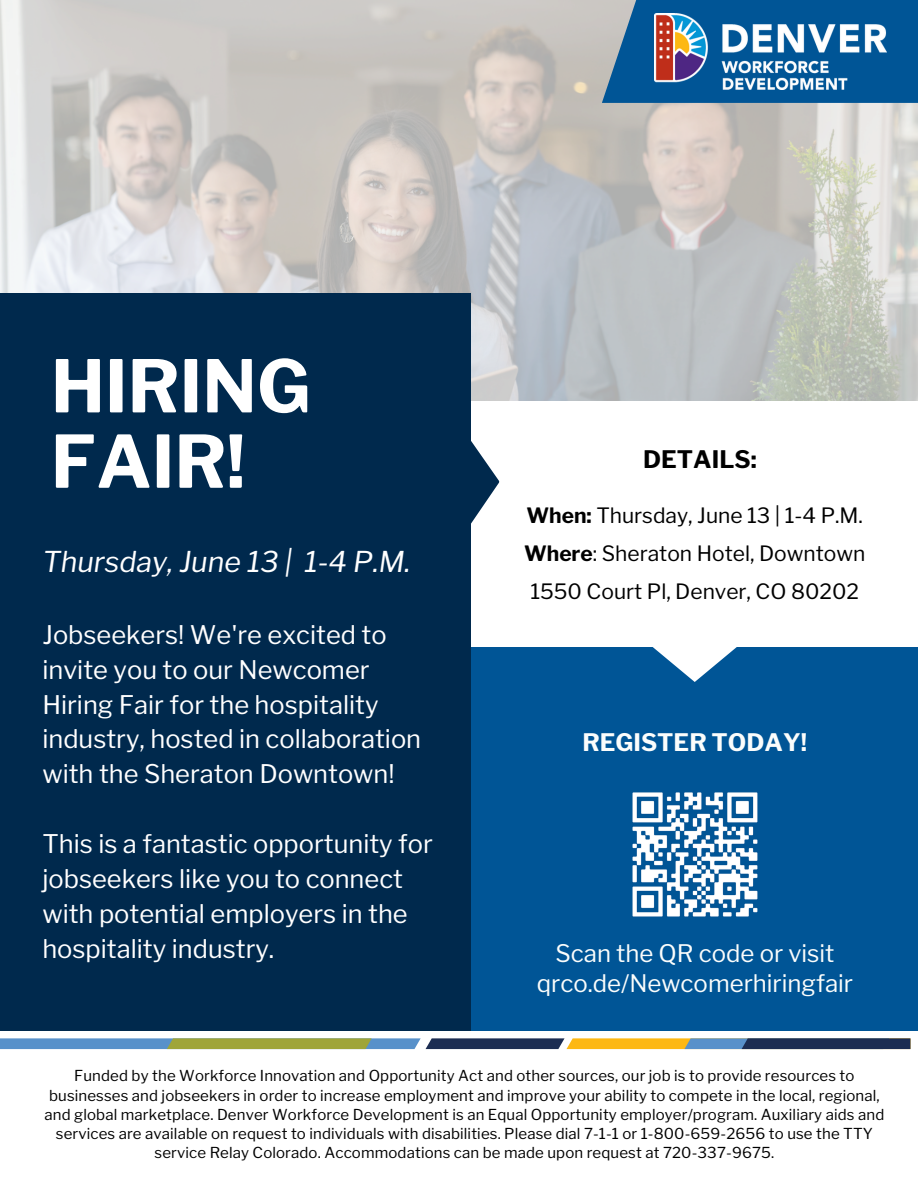
<style>
.page{position:relative;width:918px;height:1188px;background:#fff}
.page>*{position:absolute;margin:0;border:0;box-sizing:border-box;transform-origin:0 0}
.t1{font:700 72px/75.3px "Libre Franklin";color:#fff}
.t2{font:italic 28.5px "Libre Franklin";color:#fff}
.t3{font:25.5px/34.8px "Libre Franklin";color:#fff}
.t4{font:24px/30.3px "Libre Franklin";color:#fbfdfc;text-align:center}
.t5{font:700 24px "Libre Franklin";color:#fbfdfc}
.t6{font:700 24px "Libre Franklin";color:#000}
.t7{font:21px/38.2px "Libre Franklin";color:#000;text-align:center}
.t8{font:15px/19.2px "Libre Franklin";letter-spacing:.01em;color:#000;text-align:center}
.s1{font-weight:700}
</style>
<div class="page">
<svg style="left:0;top:0;width:918px;height:401px"></svg>
<div style="left:0;top:647px;width:918px;height:384px;background:#005596"></div>
<svg style="left:652px;top:647px;width:85px;height:35px"></svg>
<div style="left:0;top:293px;width:471px;height:738px;background:#00294d"></div>
<svg style="left:471px;top:441px;width:29px;height:83px"></svg>
<svg style="left:602px;top:0;width:316px;height:103px"></svg>
<img style="left:654px;top:14px;width:232px;height:75px">
<svg style="left:0;top:1038px;width:910px;height:11px"></svg>
<img style="left:632px;top:792px;width:126px;height:125px">
<h3 class="t1" style="left:51px;top:349px;width:262px">HIRING<br>FAIR!</h3>
<h5 class="t2" style="left:42px;top:544px;width:370px">Thursday, June 13 | 1-4 P.M.</h5>
<h3 class="t3" style="left:42px;top:617px;width:380px">Jobseekers! We're excited to invite you to our Newcomer<br>Hiring Fair for the hospitality industry, hosted in collaboration with the Sheraton Downtown!</h3>
<p class="t3" style="left:42px;top:826px;width:392px">This is a fantastic opportunity for jobseekers like you to connect with potential employers in the hospitality industry.</p>
<h4 class="t6" style="left:643px;top:445px;width:115px">DETAILS:</h4>
<h4 class="t7" style="left:524px;top:496px;width:343px"><span class="s1">When:</span> Thursday, June 13 | 1-4 P.M.<br><span class="s1">Where</span>: Sheraton Hotel, Downtown<br>1550 Court Pl, Denver, CO 80202</h4>
<h2 class="t5" style="left:582px;top:728px;width:226px">REGISTER TODAY!</h2>
<h4 class="t4" style="left:537px;top:938px;width:318px">Scan the QR code or visit qrco.de/Newcomerhiringfair</h4>
<p class="t8" style="left:45px;top:1066px;width:841px">Funded by the Workforce Innovation and Opportunity Act and other sources, our job is to provide resources to businesses and jobseekers in order to increase employment and improve your ability to compete in the local, regional, and global marketplace. Denver Workforce Development is an Equal Opportunity employer/program. Auxiliary aids and services are available on request to individuals with disabilities. Please dial 7-1-1 or 1-800-659-2656 to use the TTY service Relay Colorado. Accommodations can be made upon request at 720-337-9675.</p>
</div>
